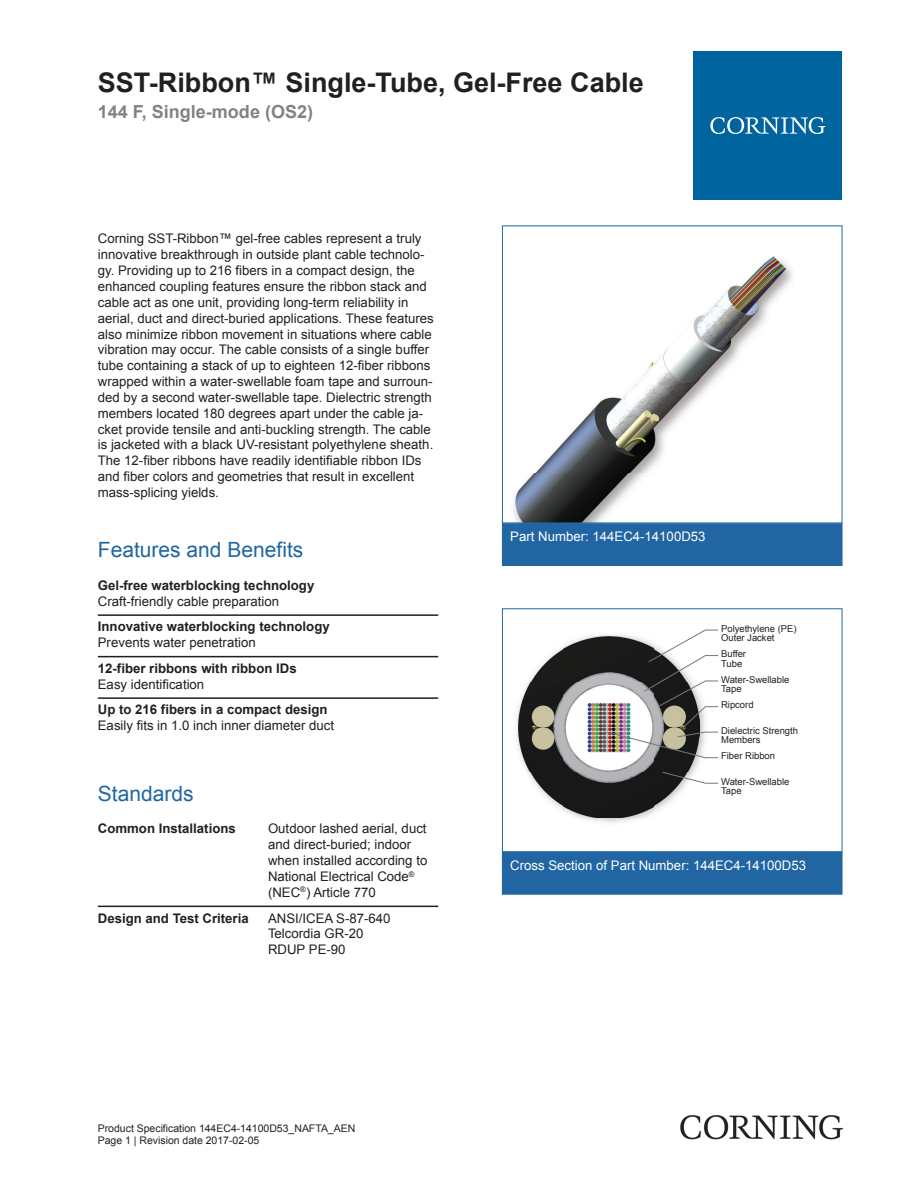
<style>
.page{position:relative;width:919px;height:1187px;background:#fff}
.page>*{position:absolute;margin:0;border:0;box-sizing:border-box;transform-origin:0 0}
.t1{font:700 27px "Arial";color:#231f20}
.t2{font:21px "Arial";color:#2166a2}
.t3{font:700 18px "Arial";color:#808285}
.t4{font:13.2px/15.9px "Arial";color:#231f20}
.t5{font:700 13.2px "Arial";color:#231f20}
.t6{font:13.2px "Arial";color:#fff}
.t7{font:10.5px/12.6px "Arial";color:#231f20}
.t8{font:9.45px/9.4px "Arial";color:#231f20}
</style>
<div class="page">
<img style="left:514px;top:256px;width:279px;height:265px">
<div style="left:502px;top:523px;width:340px;height:42px;background:#2166a2"></div>
<div style="left:502px;top:523px;width:340px;height:43px;border:1px solid #2166a2"></div>
<img style="left:516px;top:634px;width:128px;height:189px">
<img style="left:518px;top:637px;width:168px;height:180px">
<svg style="left:606px;top:629px;width:112px;height:155px"></svg>
<div style="left:502px;top:608px;width:340px;height:244px;border:1px solid #2166a2"></div>
<div style="left:502px;top:852px;width:340px;height:42px;background:#2166a2"></div>
<hr style="left:98px;top:614px;width:340px;height:2px;background:#231f20">
<hr style="left:98px;top:656px;width:340px;height:1px;background:#231f20">
<hr style="left:98px;top:697px;width:340px;height:1px;background:#231f20">
<hr style="left:98px;top:905px;width:170px;height:2px;background:#231f20">
<hr style="left:268px;top:905px;width:170px;height:2px;background:#231f20">
<div style="left:693px;top:51px;width:149px;height:149px;background:#00649e"></div>
<svg style="left:710px;top:117px;width:115px;height:17px"></svg>
<img style="left:680px;top:1115px;width:162px;height:24px">
<h1 class="t1" style="left:98px;top:63px;width:547px">SST-Ribbon™ Single-Tube, Gel-Free Cable</h1>
<h3 class="t3" style="left:98px;top:99px;width:217px">144 F, Single-mode (OS2)</h3>
<p class="t4" style="left:98px;top:231px;width:337px">Corning SST -Ribbon™ gel -free cables represent a truly innovative breakthrough in outside plant cable technolo&shy;gy. Providing up to 216 fibers in a compact design, the enhanced coupling features ensure the ribbon stack and cable act as one unit, providing long -term reliability in aerial, duct and direct -buried applications. These features also minimize ribbon movement in situations where cable vibration may occur. The cable consists of a single buffer tube containing a stack of up to eighteen 12 -fiber ribbons wrapped within a water -swellable foam tape and surroun&shy;ded by a second water -swellable tape. Dielectric strength members located 180 degrees apart under the cable ja&shy;cket provide tensile and anti -buckling strength. The cable is jacketed with a black UV -resistant polyethylene sheath.<br>The 12 -fiber ribbons have readily identifiable ribbon IDs and fiber colors and geometries that result in excellent mass -splicing yields.</p>
<h2 class="t2" style="left:98px;top:535px;width:207px">Features and Benefits</h2>
<p class="t5" style="left:98px;top:576px;width:218px">Gel-free waterblocking technology</p>
<p class="t4" style="left:98px;top:593px;width:183px">Craft-friendly cable preparation</p>
<p class="t5" style="left:98px;top:617px;width:233px">Innovative waterblocking technology</p>
<p class="t4" style="left:98px;top:634px;width:159px">Prevents water penetration</p>
<p class="t5" style="left:98px;top:658px;width:200px">12-fiber ribbons with ribbon IDs</p>
<p class="t4" style="left:98px;top:676px;width:108px">Easy identification</p>
<p class="t5" style="left:98px;top:700px;width:231px">Up to 216 fibers in a compact design</p>
<p class="t4" style="left:98px;top:717px;width:238px">Easily fits in 1.0 inch inner diameter duct</p>
<h2 class="t2" style="left:98px;top:779px;width:97px">Standards</h2>
<p class="t5" style="left:98px;top:819px;width:139px">Common Installations</p>
<p class="t4" style="left:268px;top:820px;width:161px">Outdoor lashed aerial, duct and direct-buried; indoor when installed according to<br>National Electrical Code<sup>® </sup>(NEC<sup>®</sup>) Article 770</p>
<p class="t5" style="left:98px;top:908px;width:152px">Design and Test Criteria</p>
<p class="t4" style="left:268px;top:909px;width:124px">ANSI/ICEA S-87-640<br>Telcordia GR-20<br>RDUP PE-90</p>
<p class="t7" style="left:98px;top:1121px;width:259px">Product Specification 144EC4-14100D53_NAFTA_AEN<br>Page 1 | Revision date 2017-02-05</p>
<p class="t6" style="left:510px;top:527px;width:197px">Part Number: 144EC4-14100D53</p>
<p class="t8" style="left:721px;top:623px;width:77px">Polyethylene (PE)<br>Outer Jacket</p>
<p class="t8" style="left:721px;top:649px;width:26px">Buffer<br>Tube</p>
<p class="t8" style="left:721px;top:674px;width:70px">Water-Swellable<br>Tape</p>
<p class="t8" style="left:721px;top:700px;width:34px">Ripcord</p>
<p class="t8" style="left:721px;top:725px;width:78px">Dielectric Strength<br>Members</p>
<p class="t8" style="left:721px;top:751px;width:55px">Fiber Ribbon</p>
<p class="t8" style="left:721px;top:776px;width:70px">Water-Swellable<br>Tape</p>
<p class="t6" style="left:510px;top:856px;width:297px">Cross Section of Part Number: 144EC4-14100D53</p>
</div>
